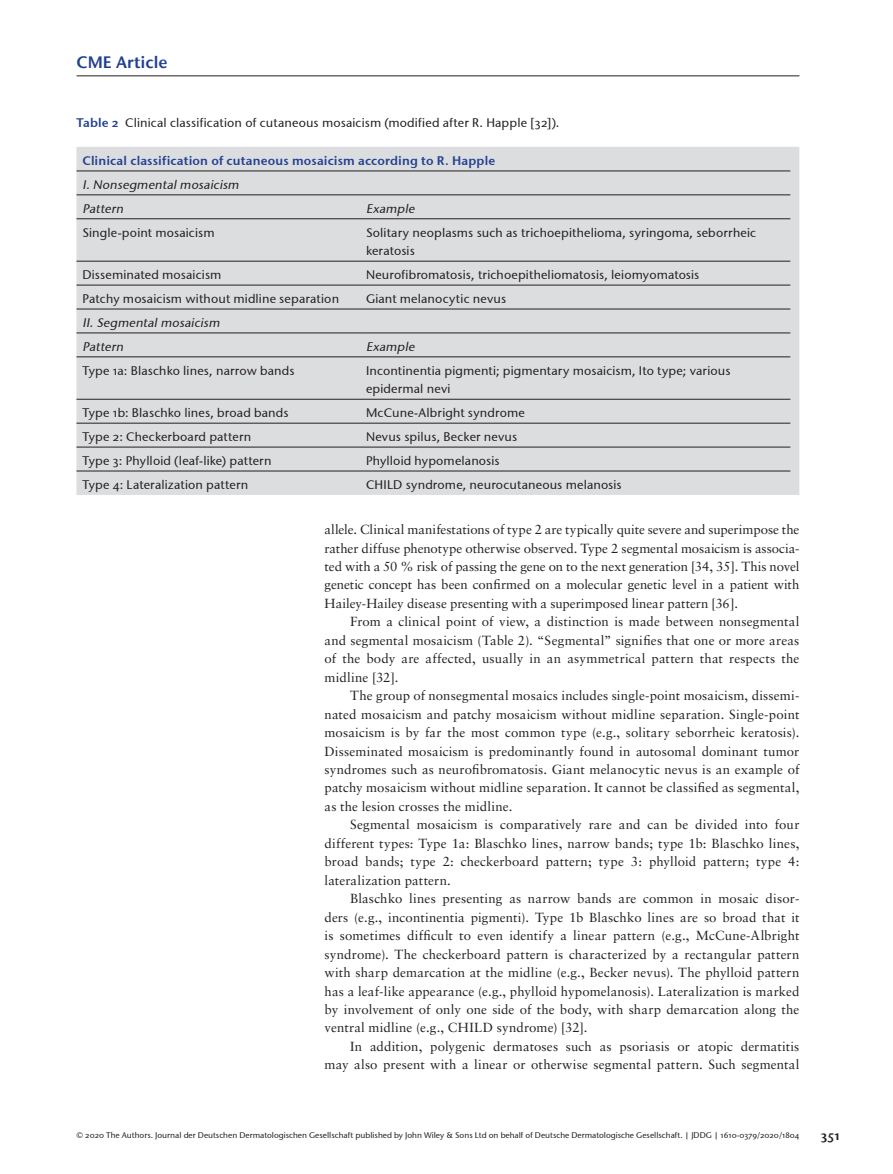
<style>
.page{position:relative;width:893px;height:1174px;background:#fff}
.page>*{position:absolute;margin:0;border:0;box-sizing:border-box;transform-origin:0 0}
.t1{font:16.5px "Stone Sans ITC Semi";color:#224092}
.t2{font:13.2px/18.5px "Sabon";letter-spacing:.01em;color:#231f20;text-align:justify}
.t3{font:13.2px "Stone Sans Sem OSITCTT Semi";color:#231f20}
.t4{font:12.45px/18.5px "Stone Sans OSITCTT Medium";letter-spacing:.015em;color:#231f20}
.t5{font:italic 12.45px/23.9px "Stone Sans OSITCTT Medium";color:#231f20}
.t6{font:12.45px "Stone Sans Sem OSITCTT Semi";letter-spacing:.01em;color:#224092}
.t7{font:8.25px "Stone Sans OSITCTT Medium";color:#231f20}
.s1{font-family:"Stone Sans Sem OSITCTT Semi";color:#224092}
</style>
<div class="page">
<hr style="left:77px;top:76px;width:722px;height:1px;background:#231f20">
<div style="left:76px;top:147px;width:723px;height:348px;background:#dcdddf"></div>
<hr style="left:76px;top:170px;width:284px;height:1px;background:#231f20">
<hr style="left:360px;top:170px;width:430px;height:1px;background:#231f20">
<hr style="left:76px;top:194px;width:284px;height:1px;background:#231f20">
<hr style="left:360px;top:194px;width:430px;height:1px;background:#231f20">
<hr style="left:76px;top:218px;width:284px;height:1px;background:#231f20">
<hr style="left:360px;top:218px;width:430px;height:1px;background:#231f20">
<hr style="left:76px;top:261px;width:284px;height:1px;background:#231f20">
<hr style="left:360px;top:261px;width:430px;height:1px;background:#231f20">
<hr style="left:76px;top:285px;width:284px;height:1px;background:#231f20">
<hr style="left:360px;top:285px;width:430px;height:1px;background:#231f20">
<hr style="left:76px;top:309px;width:284px;height:1px;background:#231f20">
<hr style="left:360px;top:309px;width:430px;height:1px;background:#231f20">
<hr style="left:76px;top:332px;width:284px;height:1px;background:#231f20">
<hr style="left:360px;top:332px;width:430px;height:1px;background:#231f20">
<hr style="left:76px;top:356px;width:284px;height:1px;background:#231f20">
<hr style="left:360px;top:356px;width:430px;height:1px;background:#231f20">
<hr style="left:76px;top:399px;width:284px;height:1px;background:#231f20">
<hr style="left:360px;top:399px;width:430px;height:1px;background:#231f20">
<hr style="left:76px;top:423px;width:284px;height:1px;background:#231f20">
<hr style="left:360px;top:423px;width:430px;height:1px;background:#231f20">
<hr style="left:76px;top:447px;width:284px;height:1px;background:#231f20">
<hr style="left:360px;top:447px;width:430px;height:1px;background:#231f20">
<hr style="left:76px;top:470px;width:284px;height:1px;background:#231f20">
<hr style="left:360px;top:470px;width:430px;height:1px;background:#231f20">
<p class="t1" style="left:77px;top:52px;width:92px">CME Article</p>
<p class="t4" style="left:76px;top:114px;width:485px"><span class="s1">Table 2</span> Clinical classification of cutaneous mosaicism (modified after R. Happle [32]).</p>
<p class="t6" style="left:82px;top:153px;width:414px">Clinical classification of cutaneous mosaicism according to R. Happle</p>
<p class="t5" style="left:82px;top:172px;width:161px">I.Nonsegmentalmosaicism<br>Pattern</p>
<p class="t5" style="left:366px;top:196px;width:53px">Example</p>
<p class="t4" style="left:82px;top:223px;width:134px">Single-point mosaicism</p>
<p class="t4" style="left:366px;top:223px;width:392px">Solitary neoplasms such as trichoepithelioma, syringoma, seborrheic keratosis</p>
<p class="t4" style="left:82px;top:265px;width:140px">Disseminated mosaicism</p>
<p class="t4" style="left:366px;top:265px;width:335px">Neurofibromatosis, trichoepitheliomatosis, leiomyomatosis</p>
<p class="t4" style="left:82px;top:289px;width:258px">Patchy mosaicism without midline separation</p>
<p class="t4" style="left:366px;top:289px;width:142px">Giant melanocytic nevus</p>
<p class="t5" style="left:82px;top:310px;width:141px">II.Segmentalmosaicism<br>Pattern</p>
<p class="t5" style="left:366px;top:334px;width:53px">Example</p>
<p class="t4" style="left:82px;top:361px;width:214px">Type 1a: Blaschko lines, narrow bands</p>
<p class="t4" style="left:366px;top:361px;width:366px">Incontinentia pigmenti; pigmentary mosaicism, Ito type; various epidermal nevi</p>
<p class="t4" style="left:82px;top:403px;width:208px">Type 1b: Blaschko lines, broad bands</p>
<p class="t4" style="left:366px;top:403px;width:160px">McCune-Albright syndrome</p>
<p class="t4" style="left:82px;top:427px;width:170px">Type 2: Checkerboard pattern</p>
<p class="t4" style="left:366px;top:427px;width:153px">Nevus spilus, Becker nevus</p>
<p class="t4" style="left:82px;top:451px;width:191px">Type 3: Phylloid (leaf-like) pattern</p>
<p class="t4" style="left:366px;top:451px;width:135px">Phylloid hypomelanosis</p>
<p class="t4" style="left:82px;top:475px;width:167px">Type 4: Lateralization pattern</p>
<p class="t4" style="left:366px;top:475px;width:257px">CHILD syndrome, neurocutaneous melanosis</p>
<p class="t2" style="left:325px;top:520px;width:476px">allele. Clinical manifestations of type 2 are typically quite severe and superimpose the rather diffuse phenotype otherwise observed. Type 2 segmental mosaicism is associa&shy;ted with a 50 % risk of passing the gene on to the next generation [34, 35]. This novel genetic concept has been confirmed on a molecular genetic level in a patient with Hailey-Hailey disease presenting with a superimposed linear pattern [36].</p>
<p class="t2" style="left:325px;top:612px;width:476px;text-indent:26px">From a clinical point of view, a distinction is made between nonsegmental and segmental mosaicism (Table 2). “Segmental” signifies that one or more areas of the body are affected, usually in an asymmetrical pattern that respects the midline [32].</p>
<p class="t2" style="left:325px;top:686px;width:476px;text-indent:26px">The group of nonsegmental mosaics includes single-point mosaicism, dissemi&shy;nated mosaicism and patchy mosaicism without midline separation. Single-point mosaicism is by far the most common type (e.g., solitary seborrheic keratosis).<br>Disseminated mosaicism is predominantly found in autosomal dominant tumor syndromes such as neurofibromatosis. Giant melanocytic nevus is an example of patchy mosaicism without midline separation. It cannot be classified as segmental, as the lesion crosses the midline.</p>
<p class="t2" style="left:325px;top:815px;width:476px;text-indent:26px">Segmental mosaicism is comparatively rare and can be divided into four different types: Type 1a: Blaschko lines, narrow bands; type 1b: Blaschko lines, broad bands; type 2: checkerboard pattern; type 3: phylloid pattern; type 4: lateralization pattern.</p>
<p class="t2" style="left:325px;top:889px;width:476px;text-indent:26px">Blaschko lines presenting as narrow bands are common in mosaic disor&shy;ders (e.g., incontinentia pigmenti). Type 1b Blaschko lines are so broad that it is sometimes difficult to even identify a linear pattern (e.g., McCune-Albright syndrome). The checkerboard pattern is characterized by a rectangular pattern with sharp demarcation at the midline (e.g., Becker nevus). The phylloid pattern has a leaf-like appearance (e.g., phylloid hypomelanosis). Lateralization is marked by involvement of only one side of the body, with sharp demarcation along the ventral midline (e.g., CHILD syndrome) [32].</p>
<p class="t2" style="left:325px;top:1037px;width:476px;text-align:right">In addition, polygenic dermatoses such as psoriasis or atopic dermatitis may also present with a linear or otherwise segmental pattern. Such segmental</p>
<p class="t7" style="left:77px;top:1130px;width:724px">© 2020 The Authors. Journal der Deutschen Dermatologischen Gesellschaft published by John Wiley &amp; Sons Ltd on behalf of Deutsche Dermatologische Gesellschaft. | JDDG | 1610-0379/2020/1804</p>
<p class="t3" style="left:821px;top:1126px;width:21px">351</p>
</div>
